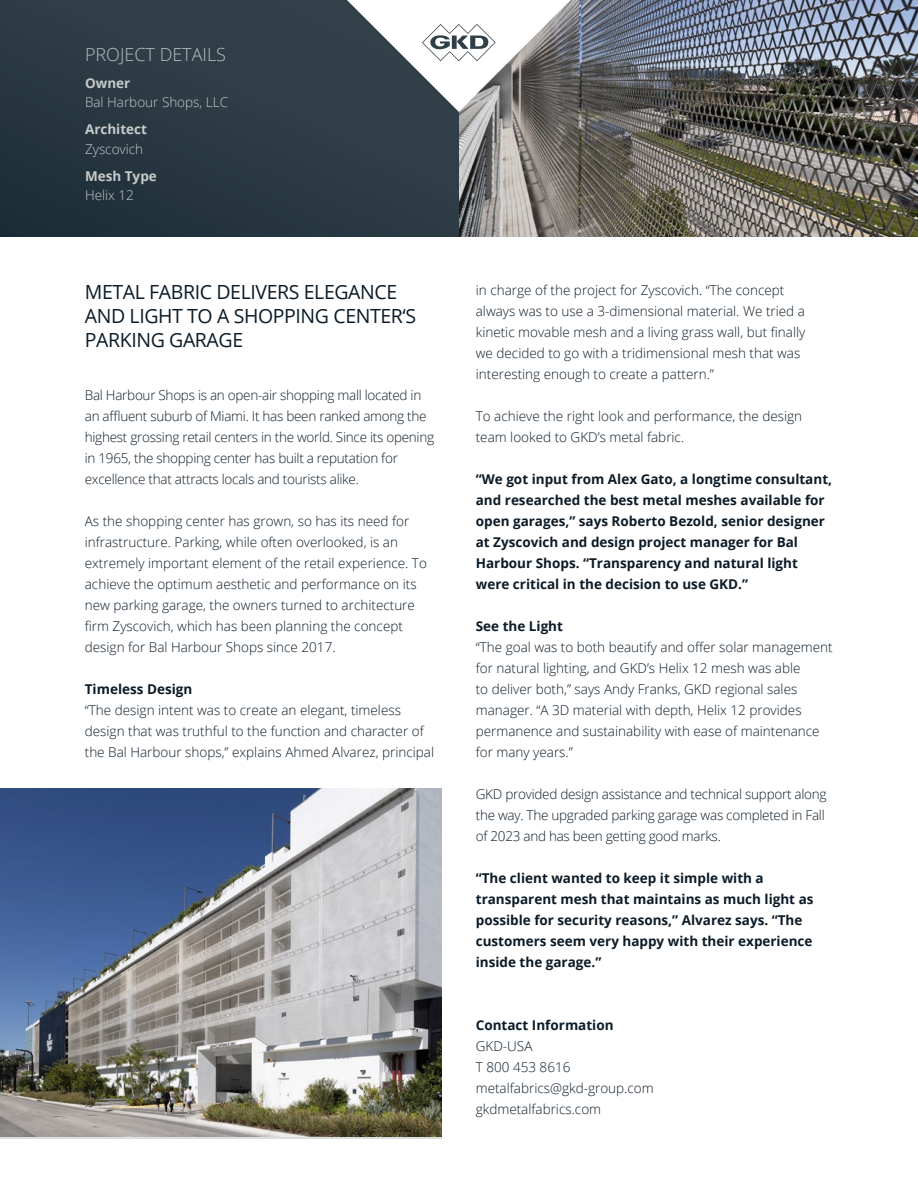
<style>
.page{position:relative;width:918px;height:1188px;background:#fff}
.page>*{position:absolute;margin:0;border:0;box-sizing:border-box;transform-origin:0 0}
.SUBHD{font:19.5px/24px "Open Sans";letter-spacing:-.02em;color:#0c1b27}
.t1{font:300 18px "Open Sans";color:#b7bec1}
.Copy_Text_regular_9_13{font:300 13.5px/21px "Open Sans";color:#0c1b27}
.Copy_Text_regular_9_13-2{font:700 13.5px/21px "Open Sans";color:#0c1b27}
.Copy_Text_regular_9_13-3{font:300 13.5px/21px "Open Sans";letter-spacing:-.02em;color:#0c1b27}
.t2{font:300 13.5px "Open Sans";color:#c6cbca}
.t3{font:700 13.5px "Open Sans";color:#c6cbca}
</style>
<div class="page">
<div style="left:0;top:0;width:705px;height:237px;background:#2c3a44"></div>
<img style="left:459px;top:0;width:459px;height:237px">
<svg style="left:347px;top:0;width:224px;height:112px"></svg>
<img style="left:0;top:789px;width:442px;height:348px">
<p class="t1" style="left:85px;top:42px;width:143px">PROJECT DETAILS</p>
<p class="t3" style="left:85px;top:73px;width:47px">Owner</p>
<p class="t2" style="left:85px;top:93px;width:145px">Bal Harbour Shops, LLC</p>
<p class="t3" style="left:85px;top:120px;width:64px">Architect</p>
<p class="t2" style="left:85px;top:140px;width:60px">Zyscovich</p>
<p class="t3" style="left:85px;top:166px;width:73px">Mesh Type</p>
<p class="t2" style="left:85px;top:186px;width:50px">Helix 12</p>
<p class="SUBHD" style="left:85px;top:279px;width:333px">METAL FABRIC DELIVERS ELEGANCE<br>AND LIGHT TO A SHOPPING CENTER‘S<br>PARKING GARAGE</p>
<p class="Copy_Text_regular_9_13-3" style="left:85px;top:384px;width:351px">Bal Harbour Shops is an open-air shopping mall located in an affluent suburb of Miami. It has been ranked among the highest grossing retail centers in the world. Since its opening in 1965, the shopping center has built a reputation for excellence that attracts locals and tourists alike.</p>
<p class="Copy_Text_regular_9_13" style="left:85px;top:510px;width:344px">As the shopping center has grown, so has its need for infrastructure. Parking, while often overlooked, is an extremely important element of the retail experience. To achieve the optimum aesthetic and performance on its new parking garage, the owners turned to architecture firm Zyscovich, which has been planning the concept design for Bal Harbour Shops since 2017.</p>
<p class="Copy_Text_regular_9_13-2" style="left:85px;top:678px;width:109px">Timeless Design</p>
<p class="Copy_Text_regular_9_13" style="left:85px;top:699px;width:351px">“The design intent was to create an elegant, timeless design that was truthful to the function and character of the Bal Harbour shops,” explains Ahmed Alvarez, principal</p>
<p class="Copy_Text_regular_9_13" style="left:476px;top:279px;width:331px">in charge of the project for Zyscovich. “The concept always was to use a 3-dimensional material. We tried a kinetic movable mesh and a living grass wall, but finally we decided to go with a tridimensional mesh that was interesting enough to create a pattern.”</p>
<p class="Copy_Text_regular_9_13" style="left:476px;top:405px;width:328px">To achieve the right look and performance, the design team looked to GKD’s metal fabric.</p>
<p class="Copy_Text_regular_9_13-2" style="left:476px;top:468px;width:358px">“We got input from Alex Gato, a longtime consultant, and researched the best metal meshes available for open garages,” says Roberto Bezold, senior designer at Zyscovich and design project manager for Bal Harbour Shops. “Transparency and natural light were critical in the decision to use GKD.”</p>
<p class="Copy_Text_regular_9_13-2" style="left:476px;top:615px;width:89px">See the Light</p>
<p class="Copy_Text_regular_9_13" style="left:476px;top:636px;width:358px">“The goal was to both beautify and offer solar management for natural lighting, and GKD’s Helix 12 mesh was able<br>to deliver both,” says Andy Franks, GKD regional sales manager. “A 3D material with depth, Helix 12 provides permanence and sustainability with ease of maintenance for many years.”</p>
<p class="Copy_Text_regular_9_13-3" style="left:476px;top:783px;width:352px">GKD provided design assistance and technical support along the way. The upgraded parking garage was completed in Fall of 2023 and has been getting good marks.</p>
<p class="Copy_Text_regular_9_13-2" style="left:476px;top:867px;width:339px">“The client wanted to keep it simple with a transparent mesh that maintains as much light as possible for security reasons,” Alvarez says. “The customers seem very happy with their experience inside the garage.”</p>
<p class="Copy_Text_regular_9_13-2" style="left:476px;top:1014px;width:139px">Contact Information</p>
<p class="Copy_Text_regular_9_13" style="left:476px;top:1035px;width:58px">GKD-USA</p>
<p class="Copy_Text_regular_9_13" style="left:476px;top:1056px;width:96px">T 800 453 8616</p>
<p class="Copy_Text_regular_9_13" style="left:476px;top:1077px;width:179px">metalfabrics@gkd-group.com</p>
<p class="Copy_Text_regular_9_13" style="left:476px;top:1098px;width:127px">gkdmetalfabrics.com</p>
</div>
